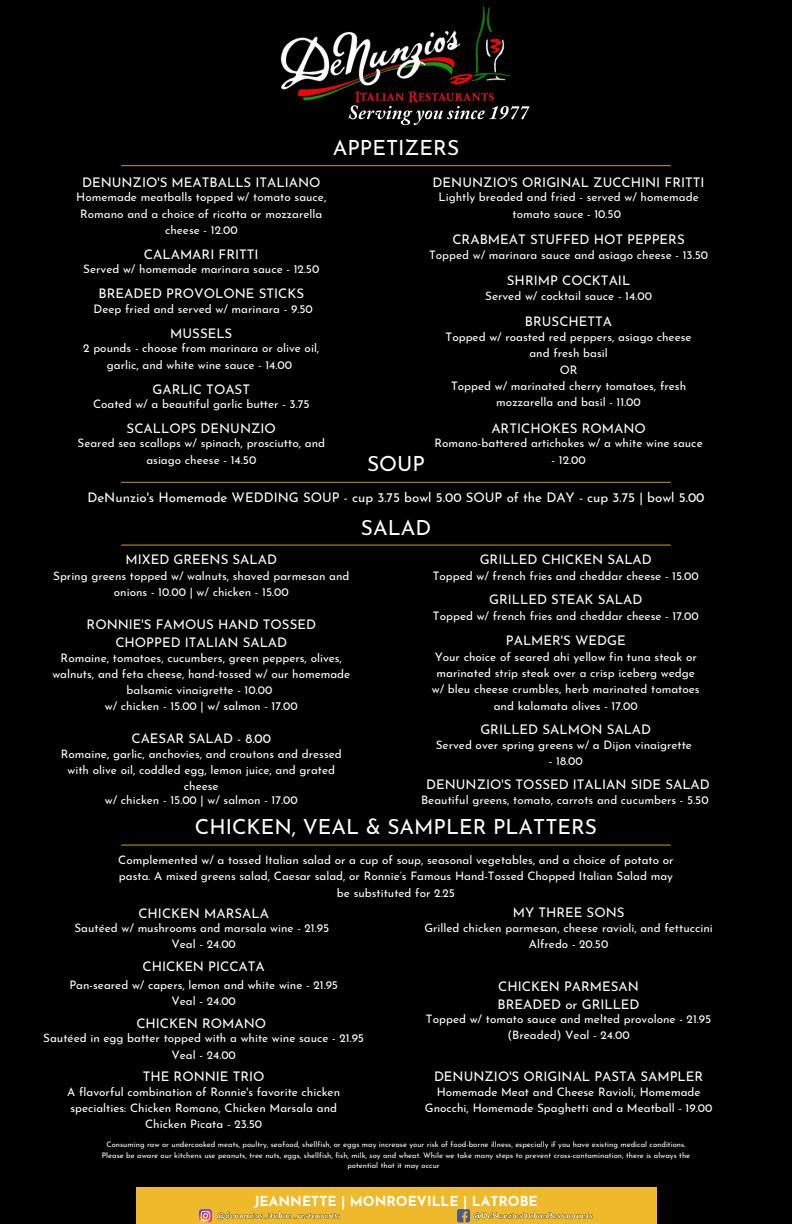
<style>
.page{position:relative;width:792px;height:1224px;background:#000}
.page>*{position:absolute;margin:0;border:0;box-sizing:border-box;transform-origin:0 0}
.t1{font:20.9px "Josefin Sans";color:#fff}
.t2{font:700 13.8px "Josefin Sans";color:#fff}
.t3{font:13.3px/18.2px "Josefin Sans";color:#fff;text-align:center}
.t4{font:11.7px/16.2px "Josefin Sans";color:#fff;text-align:center}
.t5{font:7.7px/10.7px "Josefin Sans";color:#fff}
</style>
<div class="page">
<img style="left:280px;top:6px;width:232px;height:97px">
<img style="left:348px;top:105px;width:182px;height:21px">
<div style="left:136px;top:1187px;width:520px;height:37px;background:#eeba2b"></div>
<img style="left:199px;top:1209px;width:393px;height:14px">
<svg style="left:121px;top:165px;width:550px;height:1px"></svg>
<svg style="left:121px;top:482px;width:550px;height:1px"></svg>
<svg style="left:121px;top:545px;width:550px;height:1px"></svg>
<svg style="left:121px;top:845px;width:550px;height:1px"></svg>
<p class="t1" style="left:333px;top:139px;width:128px">APPETIZERS</p>
<p class="t3" style="left:82px;top:174px;width:240px">DENUNZIO'S MEATBALLS ITALIANO</p>
<p class="t4" style="left:76px;top:190px;width:252px">Homemade meatballs topped w/ tomato sauce,<br>Romano and a choice of ricotta or mozzarella cheese - 12.00</p>
<p class="t3" style="left:433px;top:174px;width:274px">DENUNZIO'S ORIGINAL ZUCCHINI FRITTI</p>
<p class="t4" style="left:438px;top:190px;width:262px">Lightly breaded and fried - served w/ homemade tomato sauce - 10.50</p>
<p class="t3" style="left:452px;top:232px;width:234px">CRABMEAT STUFFED HOT PEPPERS</p>
<p class="t3" style="left:144px;top:247px;width:116px">CALAMARI FRITTI</p>
<p class="t4" style="left:429px;top:248px;width:281px">Topped w/ marinara sauce and asiago cheese - 13.50</p>
<p class="t4" style="left:83px;top:262px;width:238px">Served w/ homemade marinara sauce - 12.50</p>
<p class="t4" style="left:94px;top:302px;width:221px">Deep fried and served w/ marinara - 9.50</p>
<p class="t3" style="left:507px;top:273px;width:125px">SHRIMP COCKTAIL</p>
<p class="t3" style="left:98px;top:286px;width:207px">BREADED PROVOLONE STICKS</p>
<p class="t4" style="left:485px;top:289px;width:168px">Served w/ cocktail sauce - 14.00</p>
<p class="t3" style="left:525px;top:314px;width:89px">BRUSCHETTA</p>
<p class="t4" style="left:446px;top:330px;width:248px">Topped w/ roasted red peppers, asiago cheese and fresh basil</p>
<p class="t4" style="left:560px;top:363px;width:19px">OR</p>
<p class="t4" style="left:451px;top:379px;width:237px">Topped w/ marinated cherry tomatoes, fresh mozzarella and basil - 11.00</p>
<p class="t3" style="left:170px;top:325px;width:64px">MUSSELS</p>
<p class="t4" style="left:83px;top:341px;width:238px">2 pounds - choose from marinara or olive oil, garlic, and white wine sauce - 14.00</p>
<p class="t3" style="left:153px;top:381px;width:99px">GARLIC TOAST</p>
<p class="t4" style="left:93px;top:397px;width:218px">Coated w/ a beautiful garlic butter - 3.75</p>
<p class="t3" style="left:127px;top:421px;width:151px">SCALLOPS DENUNZIO</p>
<p class="t4" style="left:78px;top:436px;width:249px">Seared sea scallops w/ spinach, prosciutto, and asiago cheese - 14.50</p>
<p class="t1" style="left:367px;top:455px;width:59px">SOUP</p>
<p class="t3" style="left:491px;top:421px;width:156px">ARTICHOKES ROMANO</p>
<p class="t4" style="left:434px;top:436px;width:270px">Romano-battered artichokes w/ a white wine sauce</p>
<p class="t4" style="left:552px;top:453px;width:36px">- 12.00</p>
<p class="t3" style="left:87px;top:490px;width:619px">DeNunzio's Homemade WEDDING SOUP - cup 3.75 bowl 5.00 SOUP of the DAY - cup 3.75 | bowl 5.00</p>
<p class="t3" style="left:126px;top:552px;width:153px">MIXED GREENS SALAD</p>
<p class="t4" style="left:53px;top:569px;width:298px">Spring greens topped w/ walnuts, shaved parmesan and onions - 10.00 | w/ chicken - 15.00</p>
<p class="t3" style="left:87px;top:617px;width:231px">RONNIE'S FAMOUS HAND TOSSED<br>CHOPPED ITALIAN SALAD</p>
<p class="t4" style="left:52px;top:651px;width:299px">Romaine, tomatoes, cucumbers, green peppers, olives, walnuts, and feta cheese, hand-tossed w/ our homemade balsamic vinaigrette - 10.00</p>
<p class="t4" style="left:105px;top:699px;width:194px">w/ chicken - 15.00 | w/ salmon - 17.00</p>
<p class="t3" style="left:132px;top:731px;width:141px">CAESAR SALAD - 8.00</p>
<p class="t4" style="left:61px;top:747px;width:282px">Romaine, garlic, anchovies, and croutons and dressed with olive oil, coddled egg, lemon juice, and grated cheese</p>
<p class="t4" style="left:105px;top:793px;width:194px">w/ chicken - 15.00 | w/ salmon - 17.00</p>
<p class="t1" style="left:361px;top:519px;width:72px">SALAD</p>
<p class="t3" style="left:480px;top:552px;width:174px">GRILLED CHICKEN SALAD</p>
<p class="t4" style="left:433px;top:569px;width:268px">Topped w/ french fries and cheddar cheese - 15.00</p>
<p class="t3" style="left:489px;top:592px;width:155px">GRILLED STEAK SALAD</p>
<p class="t4" style="left:433px;top:609px;width:267px">Topped w/ french fries and cheddar cheese - 17.00</p>
<p class="t3" style="left:506px;top:632px;width:121px">PALMER'S WEDGE</p>
<p class="t4" style="left:432px;top:649px;width:269px">Your choice of seared ahi yellow fin tuna steak or marinated strip steak over a crisp iceberg wedge w/ bleu cheese crumbles, herb marinated tomatoes and kalamata olives - 17.00</p>
<p class="t3" style="left:480px;top:722px;width:172px">GRILLED SALMON SALAD</p>
<p class="t4" style="left:436px;top:738px;width:258px">Served over spring greens w/ a Dijon vinaigrette</p>
<p class="t4" style="left:549px;top:754px;width:35px">- 18.00</p>
<p class="t3" style="left:426px;top:777px;width:285px">DENUNZIO'S TOSSED ITALIAN SIDE SALAD</p>
<p class="t4" style="left:421px;top:793px;width:289px">Beautiful greens, tomato, carrots and cucumbers - 5.50</p>
<p class="t1" style="left:195px;top:818px;width:404px">CHICKEN, VEAL &amp; SAMPLER PLATTERS</p>
<p class="t4" style="left:118px;top:853px;width:557px">Complemented w/ a tossed Italian salad or a cup of soup, seasonal vegetables, and a choice of potato or pasta. A mixed greens salad, Caesar salad, or Ronnie’s Famous Hand-Tossed Chopped Italian Salad may be substituted for 2.25</p>
<p class="t3" style="left:138px;top:905px;width:132px">CHICKEN MARSALA</p>
<p class="t4" style="left:75px;top:921px;width:256px">Sautéed w/ mushrooms and marsala wine - 21.95</p>
<p class="t4" style="left:171px;top:937px;width:66px">Veal - 24.00</p>
<p class="t3" style="left:143px;top:959px;width:124px">CHICKEN PICCATA</p>
<p class="t4" style="left:69px;top:978px;width:270px">Pan-seared w/ capers, lemon and white wine - 21.95</p>
<p class="t4" style="left:171px;top:994px;width:66px">Veal - 24.00</p>
<p class="t3" style="left:136px;top:1016px;width:131px">CHICKEN ROMANO</p>
<p class="t4" style="left:43px;top:1031px;width:322px">Sautéed in egg batter topped with a white wine sauce - 21.95</p>
<p class="t4" style="left:171px;top:1048px;width:66px">Veal - 24.00</p>
<p class="t3" style="left:143px;top:1069px;width:123px">THE RONNIE TRIO</p>
<p class="t4" style="left:67px;top:1085px;width:274px">A flavorful combination of Ronnie's favorite chicken specialties: Chicken Romano, Chicken Marsala and<br>Chicken Picata - 23.50</p>
<p class="t3" style="left:513px;top:905px;width:113px">MY THREE SONS</p>
<p class="t4" style="left:424px;top:921px;width:290px">Grilled chicken parmesan, cheese ravioli, and fettuccini<br>Alfredo - 20.50</p>
<p class="t3" style="left:498px;top:978px;width:142px">CHICKEN PARMESAN</p>
<p class="t3" style="left:498px;top:996px;width:143px">BREADED or GRILLED</p>
<p class="t4" style="left:426px;top:1012px;width:287px">Topped w/ tomato sauce and melted provolone - 21.95</p>
<p class="t4" style="left:508px;top:1028px;width:124px">(Breaded) Veal - 24.00</p>
<p class="t3" style="left:434px;top:1069px;width:271px">DENUNZIO'S ORIGINAL PASTA SAMPLER</p>
<p class="t4" style="left:425px;top:1085px;width:289px">Homemade Meat and Cheese Ravioli, Homemade<br>Gnocchi, Homemade Spaghetti and a Meatball - 19.00</p>
<p class="t5" style="left:106px;top:1140px;width:581px">Consuming raw or undercooked meats, poultry, seafood, shellfish, or eggs may increase your risk of food-borne illness, especially if you have existing medical conditions.</p>
<p class="t5" style="left:347px;top:1150px;width:344px;text-indent:-246px">Please be aware our kitchens use peanuts, tree nuts, eggs, shellfish, fish, milk, soy and wheat. While we take many steps to prevent cross-contamination, there is always the potential that it may occur</p>
<p class="t2" style="left:254px;top:1196px;width:285px">JEANNETTE | MONROEVILLE | LATROBE</p>
</div>
